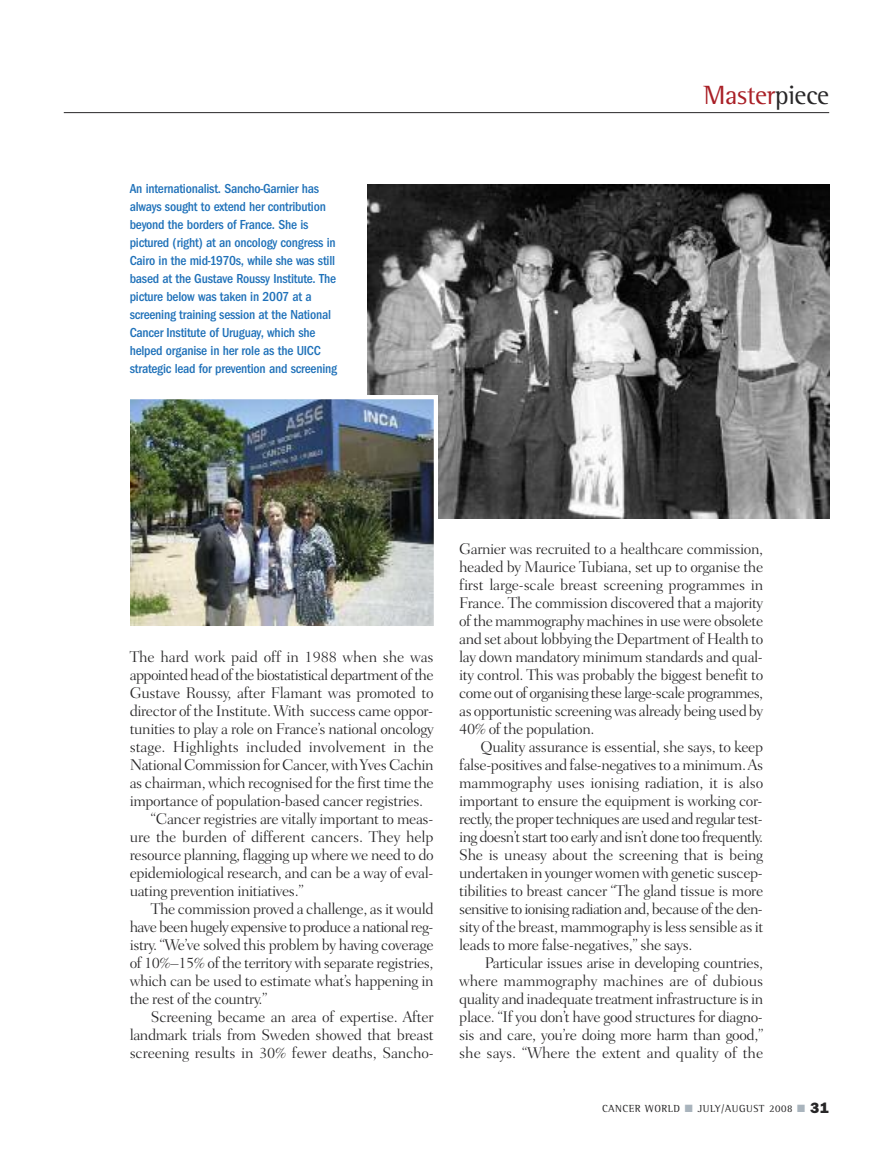
<style>
.page{position:relative;width:893px;height:1149px;background:#fff}
.page>*{position:absolute;margin:0;border:0;box-sizing:border-box;transform-origin:0 0}
.t1{font:27px "Rotis Semi Serif";letter-spacing:-.015em;color:#a91f26}
.t2{font:300 15.75px/18px "Fairfield LH";letter-spacing:-.025em;color:#272627;text-align:justify}
.t3{font:300 15.75px "Fairfield LH";letter-spacing:-.005em;color:#272627}
.t4{font:300 15.75px "Fairfield LH";letter-spacing:-.045em;color:#272627}
.t5{font:500 condensed 13.5px/18px "Franklin Gothic";letter-spacing:-.015em;color:#1f71b9}
.t6{font:10.5px "Rotis Semi Serif";letter-spacing:.05em;color:#272627}
.s1{color:#272627}
.s2{color:#a9b4bd}
.s3{font-family:"Franklin Gothic";font-weight:800;font-size:15px}
</style>
<div class="page">
<hr style="left:64px;top:112px;width:765px;height:1px;background:#272627">
<img style="left:368px;top:185px;width:461px;height:333px">
<img style="left:131px;top:400px;width:302px;height:225px">
<div style="left:126px;top:395px;width:312px;height:235px;border:4px solid #fff"></div>
<p class="t5" style="left:130px;top:179px;width:209px">An internationalist. Sancho-Garnier has always sought to extend her contribution beyond the borders of France. She is pictured (right) at an oncology congress in Cairo in the mid-1970s, while she was still based at the Gustave Roussy Institute. The picture below was taken in 2007 at a screening training session at the National Cancer Institute of Uruguay, which she helped organise in her role as the UICC strategic lead for prevention and screening</p>
<h1 class="t1" style="left:703px;top:86px;width:127px">Master<span class="s1">piece</span></h1>
<p class="t3" style="left:130px;top:650px;width:306px">The hard work paid off in 1988 when she was</p>
<p class="t2" style="left:130px;top:666px;width:306px">appointed head of the biostatistical department of the</p>
<p class="t2" style="left:130px;top:684px;width:306px">Gustave Roussy, after Flamant was promoted to</p>
<p class="t2" style="left:130px;top:702px;width:305px">director of the Institute. With success came oppor-</p>
<p class="t2" style="left:130px;top:720px;width:306px">tunities to play a role on France’s national oncology</p>
<p class="t3" style="left:130px;top:740px;width:306px">stage. Highlights included involvement in the</p>
<p class="t2" style="left:130px;top:756px;width:305px">National Commission for Cancer, withYves Cachin</p>
<p class="t2" style="left:130px;top:774px;width:306px">as chairman, which recognised for the first time the</p>
<p class="t2" style="left:130px;top:792px;width:295px">importance of population-based cancer registries.</p>
<p class="t2" style="left:151px;top:810px;width:284px">“Cancer registries are vitally important to meas-</p>
<p class="t2" style="left:130px;top:828px;width:306px">ure the burden of different cancers. They help</p>
<p class="t2" style="left:130px;top:846px;width:306px">resource planning, flagging up where we need to do</p>
<p class="t2" style="left:130px;top:864px;width:305px">epidemiological research, and can be a way of eval-</p>
<p class="t2" style="left:130px;top:882px;width:175px">uating prevention initiatives.”</p>
<p class="t2" style="left:151px;top:900px;width:284px">The commission proved a challenge, as it would</p>
<p class="t4" style="left:130px;top:920px;width:305px">have been hugely expensive to produce a national reg-</p>
<p class="t2" style="left:130px;top:936px;width:306px">istry. “We’ve solved this problem by having coverage</p>
<p class="t2" style="left:130px;top:954px;width:306px">of 10%–15% of the territory with separate registries,</p>
<p class="t2" style="left:130px;top:972px;width:306px">which can be used to estimate what’s happening in</p>
<p class="t2" style="left:130px;top:990px;width:139px">the rest of the country.”</p>
<p class="t2" style="left:151px;top:1008px;width:284px">Screening became an area of expertise. After</p>
<p class="t2" style="left:130px;top:1026px;width:306px">landmark trials from Sweden showed that breast</p>
<p class="t2" style="left:130px;top:1044px;width:306px">screening results in 30% fewer deaths, Sancho-</p>
<p class="t2" style="left:459px;top:540px;width:306px">Garnier was recruited to a healthcare commission, headed by Maurice Tubiana, set up to organise the first large-scale breast screening programmes in France. The commission discovered that a majority of the mammography machines in use were obsolete and set about lobbying the Department of Health to lay down mandatory minimum standards and qual&shy;ity control. This was probably the biggest benefit to come out of organising these large-scale programmes, as opportunistic screening was already being used by 40% of the population.</p>
<p class="t2" style="left:459px;top:738px;width:306px;text-indent:21px">Quality assurance is essential, she says, to keep false-positives and false-negatives to a minimum.As mammography uses ionising radiation, it is also important to ensure the equipment is working cor&shy;rectly, the proper techniques are used and regular test&shy;ing doesn’t start too early and isn’t done too frequently.<br>She is uneasy about the screening that is being undertaken in younger women with genetic suscep&shy;tibilities to breast cancer “The gland tissue is more sensitive to ionising radiation and, because of the den&shy;sity of the breast, mammography is less sensible as it leads to more false-negatives,” she says.</p>
<p class="t2" style="left:459px;top:954px;width:306px;text-indent:25px">Particular issues arise in developing countries, where mammography machines are of dubious quality and inadequate treatment infrastructure is in place. “If you don’t have good structures for diagno&shy;sis and care, you’re doing more harm than good,” she says. “Where the extent and quality of the</p>
<p class="t6" style="left:602px;top:1104px;width:229px">CANCER WORLD <span class="s2">■</span> JULY/AUGUST 2008 <span class="s2">■</span> <span class="s3">31</span></p>
</div>
